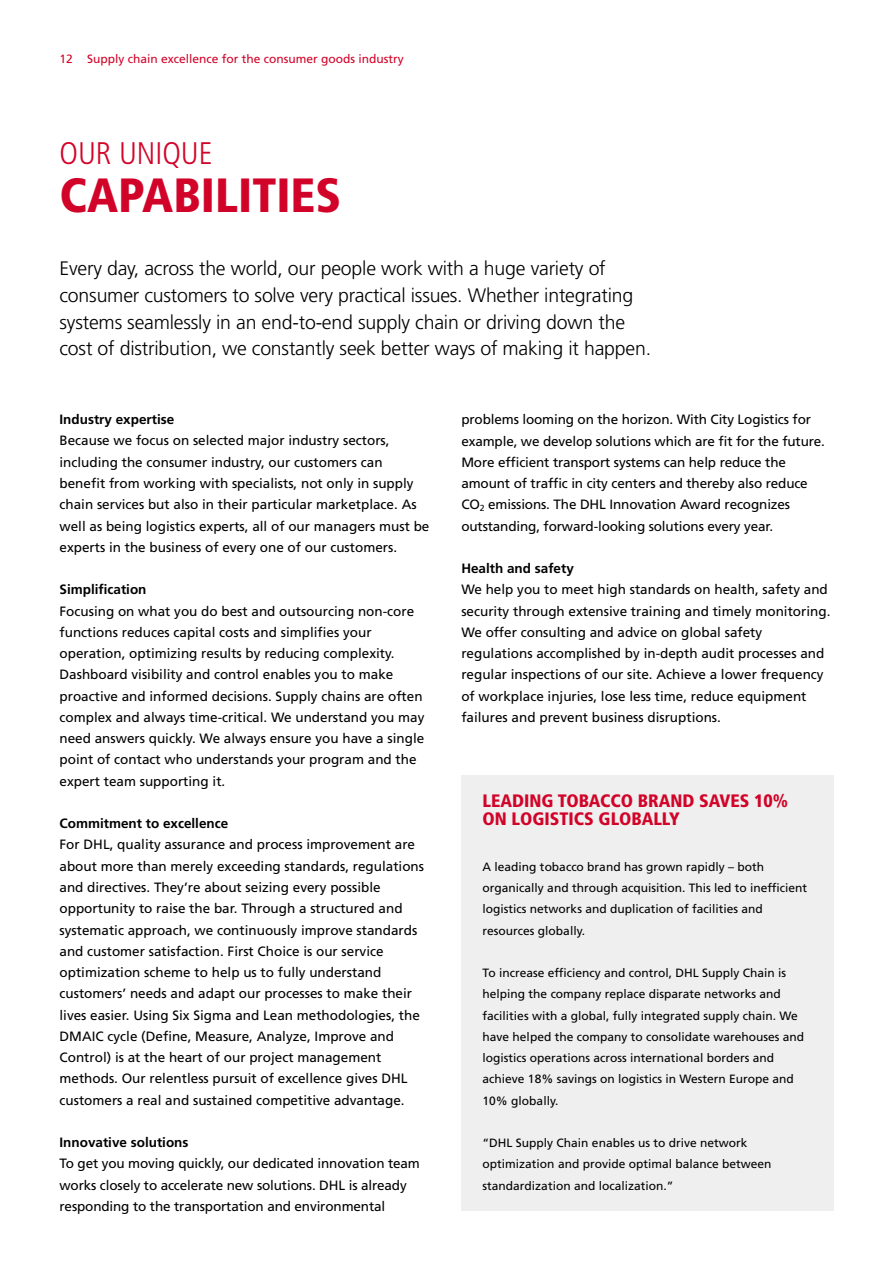
<style>
.page{position:relative;width:893px;height:1263px;background:#fff}
.page>*{position:absolute;margin:0;border:0;box-sizing:border-box;transform-origin:0 0}
.t1{font:900 condensed 48px "Frutiger LT Std";color:#d20328}
.t2{font:300 condensed 31.2px "Frutiger LT Std";color:#d20328}
.t3{font:300 19.5px/26.5px "Frutiger LT Std";letter-spacing:-.01em;color:#000}
.t4{font:900 condensed 18px/18px "Frutiger LT Std";color:#d20328}
.t5{font:13.5px/21.3px "Frutiger LT Std";color:#000}
.t6{font:700 13.5px "Frutiger LT Std";color:#000}
.t7{font:12px/21.3px "Frutiger LT Std";color:#000}
.t8{font:12px "Frutiger LT Std";color:#d20328}
</style>
<div class="page">
<div style="left:461px;top:775px;width:372px;height:436px;background:#efefef"></div>
<p class="t8" style="left:60px;top:51px;width:346px">12 Supply chain excellence for the consumer goods industry</p>
<h2 class="t2" style="left:60px;top:135px;width:155px">OUR UNIQUE</h2>
<h1 class="t1" style="left:60px;top:166px;width:283px">CAPABILITIES</h1>
<p class="t3" style="left:60px;top:256px;width:593px">Every day, across the world, our people work with a huge variety of consumer customers to solve very practical issues. Whether integrating systems seamlessly in an end-to-end supply chain or driving down the cost of distribution, we constantly seek better ways of making it happen.</p>
<p class="t6" style="left:60px;top:412px;width:116px">Industry expertise</p>
<p class="t5" style="left:60px;top:430px;width:371px">Because we focus on selected major industry sectors, including the consumer industry, our customers can benefit from working with specialists, not only in supply chain services but also in their particular marketplace. As well as being logistics experts, all of our managers must be experts in the business of every one of our customers.</p>
<p class="t6" style="left:60px;top:582px;width:89px">Simplification</p>
<p class="t5" style="left:60px;top:600px;width:366px">Focusing on what you do best and outsourcing non-core functions reduces capital costs and simplifies your operation, optimizing results by reducing complexity.<br>Dashboard visibility and control enables you to make proactive and informed decisions. Supply chains are often complex and always time-critical. We understand you may need answers quickly. We always ensure you have a single point of contact who understands your program and the expert team supporting it.</p>
<p class="t6" style="left:60px;top:815px;width:170px">Commitment to excellence</p>
<p class="t5" style="left:60px;top:834px;width:366px">For DHL, quality assurance and process improvement are about more than merely exceeding standards, regulations and directives. They’re about seizing every possible opportunity to raise the bar. Through a structured and systematic approach, we continuously improve standards and customer satisfaction. First Choice is our service optimization scheme to help us to fully understand customers’ needs and adapt our processes to make their lives easier. Using Six Sigma and Lean methodologies, the DMAIC cycle (Define, Measure, Analyze, Improve and Control) is at the heart of our project management methods. Our relentless pursuit of excellence gives DHL customers a real and sustained competitive advantage.</p>
<p class="t6" style="left:60px;top:1134px;width:131px">Innovative solutions</p>
<p class="t5" style="left:60px;top:1153px;width:362px">To get you moving quickly, our dedicated innovation team works closely to accelerate new solutions. DHL is already responding to the transportation and environmental</p>
<p class="t5" style="left:461px;top:409px;width:365px">problems looming on the horizon. With City Logistics for example, we develop solutions which are fit for the future.<br>More efficient transport systems can help reduce the amount of traffic in city centers and thereby also reduce CO<sub>2</sub> emissions. The DHL Innovation Award recognizes outstanding, forward-looking solutions every year.</p>
<p class="t6" style="left:461px;top:560px;width:114px">Health and safety</p>
<p class="t5" style="left:461px;top:579px;width:371px">We help you to meet high standards on health, safety and security through extensive training and timely monitoring.<br>We offer consulting and advice on global safety regulations accomplished by in-depth audit processes and regular inspections of our site. Achieve a lower frequency of workplace injuries, lose less time, reduce equipment failures and prevent business disruptions.</p>
<h3 class="t4" style="left:483px;top:792px;width:307px">LEADING TOBACCO BRAND SAVES 10%<br>ON LOGISTICS GLOBALLY</h3>
<p class="t7" style="left:483px;top:856px;width:326px">A leading tobacco brand has grown rapidly – both organically and through acquisition. This led to inefficient logistics networks and duplication of facilities and resources globally.</p>
<p class="t7" style="left:483px;top:962px;width:323px">To increase efficiency and control, DHL Supply Chain is helping the company replace disparate networks and facilities with a global, fully integrated supply chain. We have helped the company to consolidate warehouses and logistics operations across international borders and achieve 18% savings on logistics in Western Europe and 10% globally.</p>
<p class="t7" style="left:483px;top:1132px;width:290px">“DHL Supply Chain enables us to drive network optimization and provide optimal balance between standardization and localization.”</p>
</div>
